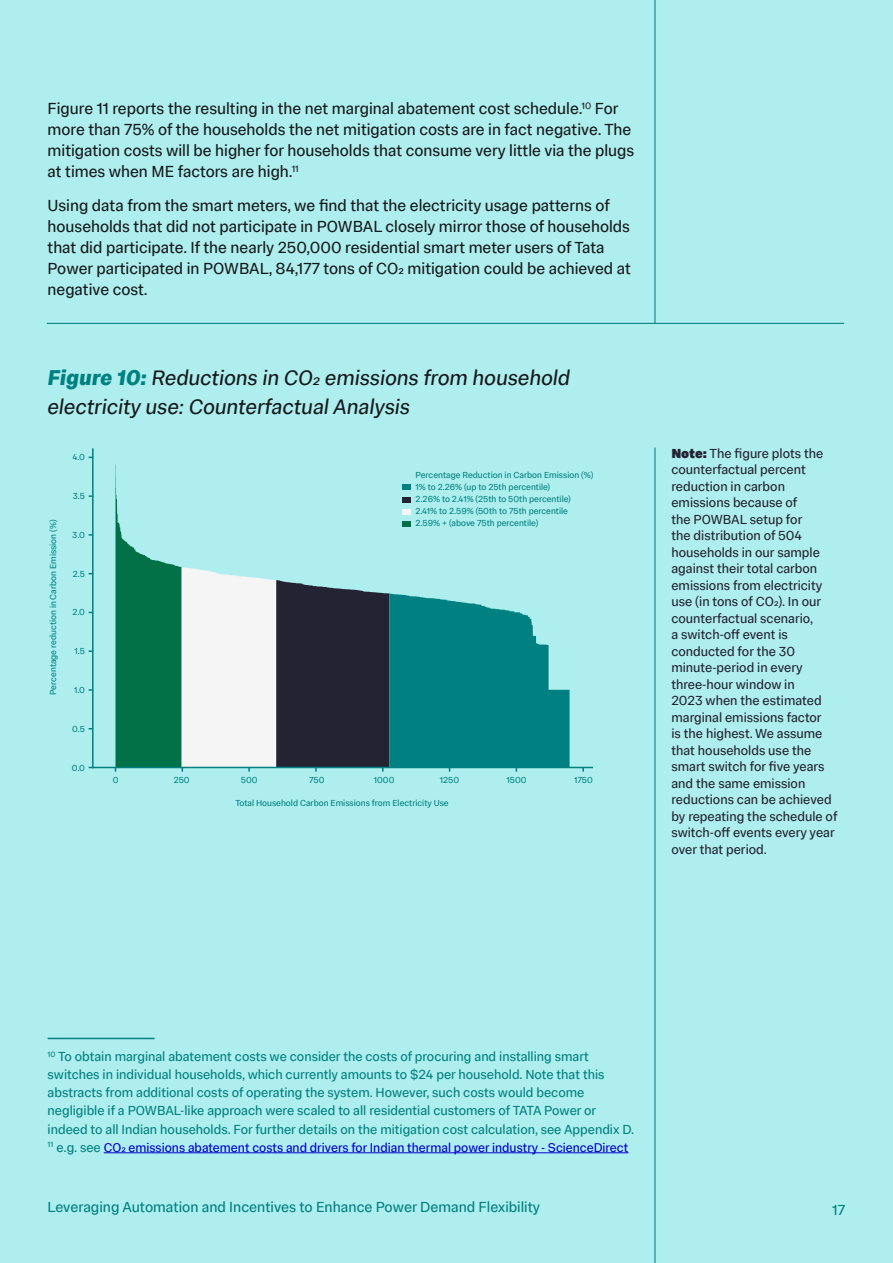
<style>
.page{position:relative;width:893px;height:1263px;background:#afeeee}
.page>*{position:absolute;margin:0;border:0;box-sizing:border-box;transform-origin:0 0}
.t1{font:21.6px/28.8px "Imperial Sans Text";color:#161a1d}
.t2{font:16.5px/21px "Imperial Sans Text";color:#161a1d}
.t3{font:15px "Imperial Sans Text";color:#008080}
.t4{font:13.5px/16.5px "Imperial Sans Text";color:#232333}
.t5{font:13.5px/18px "Imperial Sans Text";color:#008080}
.t6{font:13.05px "Imperial Sans Text";color:#0000cd}
.t7{font:9px/12px "Imperial Sans Text";color:#008080}
.s1{font-weight:700;color:#008080}
.s2{font-weight:800}
.s3{font-size:13.5px;color:#008080}
</style>
<div class="page">
<hr style="left:104px;top:1152px;width:524px;height:1px;background:#0000cd">
<hr style="left:48px;top:1038px;width:107px;height:1px;background:#008080">
<hr style="left:654px;top:448px;width:1px;height:815px;background:#008080">
<hr style="left:47px;top:323px;width:797px;height:1px;background:#008080">
<hr style="left:654px;top:0;width:1px;height:324px;background:#008080">
<svg style="left:115px;top:464px;width:455px;height:308px"></svg>
<hr style="left:92px;top:449px;width:2px;height:318px;background:#008080">
<hr style="left:93px;top:767px;width:499px;height:1px;background:#008080">
<div style="left:402px;top:484px;width:8px;height:6px;background:#008080"></div>
<div style="left:402px;top:497px;width:8px;height:6px;background:#232333"></div>
<div style="left:402px;top:509px;width:8px;height:5px;background:#f5f5f5"></div>
<div style="left:402px;top:521px;width:8px;height:5px;background:#027148"></div>
<p class="t2" style="left:48px;top:97px;width:588px">Figure 11 reports the resulting in the net marginal abatement cost schedule.<sup>10</sup> For more than 75% of the households the net mitigation costs are in fact negative. The mitigation costs will be higher for households that consume very little via the plugs at times when ME factors are high.<sup>11</sup></p>
<p class="t2" style="left:48px;top:194px;width:585px">Using data from the smart meters, we find that the electricity usage patterns of households that did not participate in POWBAL closely mirror those of households that did participate. If the nearly 250,000 residential smart meter users of Tata Power participated in POWBAL, 84,177 tons of CO2 mitigation could be achieved at negative cost.</p>
<p class="t1" style="left:47px;top:362px;width:528px"><span class="s1">Figure 10:</span> Reductions in CO2emissions from household electricity use:CounterfactualAnalysis</p>
<p class="t7" style="left:47px;top:695px;width:177px;rotate:-90deg">Percentage reduction in Carbon Emission (%)</p>
<p class="t7" style="left:72px;top:451px;width:14px">4.0</p>
<p class="t7" style="left:73px;top:490px;width:14px">3.5</p>
<p class="t7" style="left:72px;top:529px;width:14px">3.0</p>
<p class="t7" style="left:73px;top:568px;width:14px">2.5</p>
<p class="t7" style="left:72px;top:605px;width:14px">2.0</p>
<p class="t7" style="left:74px;top:644px;width:12px">1.5</p>
<p class="t7" style="left:74px;top:683px;width:12px">1.0</p>
<p class="t7" style="left:72px;top:722px;width:14px">0.5</p>
<p class="t7" style="left:72px;top:761px;width:15px">0.0</p>
<p class="t7" style="left:416px;top:469px;width:179px">Percentage Reduction in Carbon Emission (%)<br>1% to 2.26% (up to 25th percentile)<br>2.26% to 2.41% (25th to 50th percentile)<br>2.41% to 2.59% (50th to 75th percentile 2.59% + (above 75th percentile)</p>
<p class="t7" style="left:113px;top:774px;width:7px">0</p>
<p class="t7" style="left:174px;top:774px;width:17px">250</p>
<p class="t7" style="left:241px;top:774px;width:18px">500</p>
<p class="t7" style="left:309px;top:774px;width:17px">750</p>
<p class="t7" style="left:374px;top:774px;width:22px">1000</p>
<p class="t7" style="left:440px;top:774px;width:21px">1250</p>
<p class="t7" style="left:507px;top:774px;width:22px">1500</p>
<p class="t7" style="left:574px;top:774px;width:20px">1750</p>
<p class="t7" style="left:235px;top:796px;width:215px">Total Household Carbon Emissions from Electricity Use</p>
<p class="t4" style="left:671px;top:444px;width:168px"><span class="s2">Note:</span> The figure plots the counterfactual percent reduction in carbon emissions because of<br>the POWBAL setup for<br>the distribution of 504 households in our sample against their total carbon emissions from electricity use (in tons of CO2). In our counterfactual scenario,<br>a switch-off event is conducted for the 30 minute-period in every three-hour window in<br>2023 when the estimated marginal emissions factor<br>is the highest. We assume that households use the smart switch for five years and the same emission reductions can be achieved by repeating the schedule of switch-off events every year over that period.</p>
<p class="t5" style="left:48px;top:1047px;width:588px"><sup>10</sup> To obtain marginal abatement costs we consider the costs of procuring and installing smart switches in individual households, which currently amounts to $24 per household. Note that this abstracts from additional costs of operating the system. However, such costs would become negligible if a POWBAL-like approach were scaled to all residential customers of TATA Power or indeed to all Indian households. For further details on the mitigation cost calculation, see Appendix D.</p>
<p class="t6" style="left:48px;top:1138px;width:582px"><sup>11</sup> <span class="s3">e.g. see</span> CO2 emissions abatement costs and drivers for Indian thermal power industry - ScienceDirect</p>
<p class="t3" style="left:48px;top:1196px;width:494px">Leveraging Automation and Incentives to Enhance Power Demand Flexibility</p>
<p class="t3" style="left:832px;top:1199px;width:15px">17</p>
</div>
